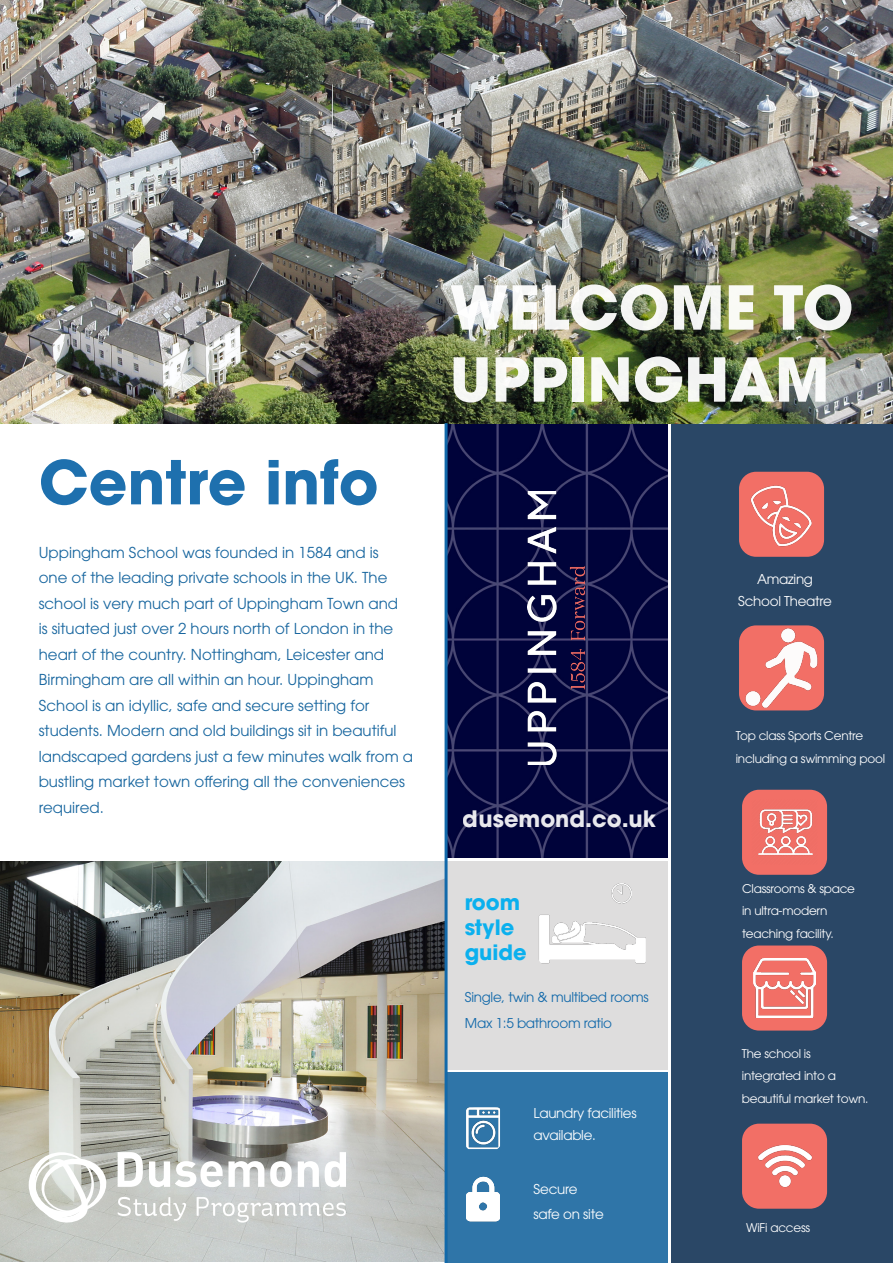
<style>
.page{position:relative;width:893px;height:1263px;background:#fff}
.page>*{position:absolute;margin:0;border:0;box-sizing:border-box;transform-origin:0 0}
.t1{font:700 60px/72px "ITC Avant Garde Pro";color:#fff}
.t2{font:700 60px "ITC Avant Garde Pro";color:#1269aa}
.t3{font:700 22.5px "ITC Avant Garde Pro";color:#fff}
.t4{font:700 21px/25.2px "ITC Avant Garde Pro";color:#00aeef}
.BodyCopy{font:15px/25.5px "ITC Avant Garde Pro";color:#18669f}
.t5{font:13.5px "ITC Avant Garde Pro";letter-spacing:-.02em;color:#fff}
.t6{font:13.5px "ITC Avant Garde Pro";letter-spacing:-.02em;color:#1269aa}
.t7{font:12px/22.5px "ITC Avant Garde Pro";letter-spacing:-.02em;color:#fff}
</style>
<div class="page">
<div style="left:671px;top:423px;width:222px;height:840px;background:#2a4766"></div>
<div style="left:446px;top:861px;width:222px;height:208px;background:#dbdada"></div>
<img style="left:448px;top:423px;width:220px;height:434px">
<img style="left:0;top:0;width:893px;height:423px">
<img style="left:0;top:861px;width:445px;height:400px">
<hr style="left:445px;top:423px;width:3px;height:840px;background:#1269aa">
<div style="left:739px;top:472px;width:85px;height:85px;background:#f26f66;border-radius:17px"></div>
<img style="left:539px;top:883px;width:107px;height:81px">
<div style="left:739px;top:625px;width:85px;height:85px;background:#f26f66;border-radius:17px"></div>
<img style="left:739px;top:627px;width:85px;height:82px">
<div style="left:742px;top:790px;width:85px;height:85px;background:#f26f66;border-radius:17px"></div>
<img style="left:758px;top:809px;width:55px;height:47px">
<div style="left:742px;top:945px;width:85px;height:85px;background:#f26f66;border-radius:17px"></div>
<img style="left:753px;top:958px;width:63px;height:60px">
<div style="left:742px;top:1124px;width:85px;height:85px;background:#f26f66;border-radius:17px"></div>
<img style="left:742px;top:1138px;width:85px;height:57px">
<div style="left:448px;top:1072px;width:220px;height:191px;background:#2f75a8"></div>
<img style="left:466px;top:1107px;width:34px;height:42px">
<svg style="left:466px;top:1177px;width:34px;height:44px"></svg>
<svg style="left:29px;top:1152px;width:80px;height:75px"></svg>
<svg style="left:118px;top:1197px;width:68px;height:24px"></svg>
<svg style="left:197px;top:1197px;width:149px;height:25px"></svg>
<svg style="left:118px;top:1152px;width:25px;height:35px"></svg>
<svg style="left:149px;top:1161px;width:115px;height:26px"></svg>
<svg style="left:270px;top:1161px;width:22px;height:26px"></svg>
<svg style="left:298px;top:1161px;width:21px;height:26px"></svg>
<svg style="left:325px;top:1152px;width:21px;height:35px"></svg>
<img style="left:528px;top:491px;width:56px;height:273px">
<img style="left:750px;top:485px;width:62px;height:62px">
<h1 class="t2" style="left:39px;top:442px;width:341px">Centre info</h1>
<p class="BodyCopy" style="left:39px;top:539px;width:376px">Uppingham School was founded in 1584 and is<br>one of the leading private schools in the UK. The school is very much part of Uppingham Town and<br>is situated just over 2 hours north of London in the heart of the country. Nottingham, Leicester and Birmingham are all within an hour. Uppingham School is an idyllic, safe and secure setting for students. Modern and old buildings sit in beautiful landscaped gardens just a few minutes walk from a bustling market town offering all the conveniences required.</p>
<h1 class="t1" style="left:450px;top:271px;width:405px">WELCOME TO<br>UPPINGHAM</h1>
<p class="t5" style="left:757px;top:570px;width:58px">Amazing</p>
<p class="t5" style="left:738px;top:593px;width:95px">School Theatre</p>
<h2 class="t3" style="left:463px;top:804px;width:195px">dusemond.co.uk</h2>
<h3 class="t4" style="left:464px;top:889px;width:64px">room style guide</h3>
<p class="t6" style="left:465px;top:989px;width:185px">Single, twin &amp; multibed rooms</p>
<p class="t6" style="left:465px;top:1014px;width:149px">Max 1:5 bathroom ratio</p>
<p class="t5" style="left:533px;top:1104px;width:105px">Laundry facilities</p>
<p class="t5" style="left:533px;top:1127px;width:64px">available.</p>
<p class="t5" style="left:533px;top:1180px;width:46px">Secure</p>
<p class="t5" style="left:533px;top:1206px;width:72px">safe on site</p>
<p class="t7" style="left:736px;top:724px;width:151px">Top class Sports Centre including a swimming pool</p>
<p class="t7" style="left:742px;top:877px;width:115px">Classrooms &amp; space in ultra-modern teaching facility.</p>
<p class="t7" style="left:742px;top:1042px;width:70px">The school is</p>
<p class="t7" style="left:742px;top:1064px;width:96px">integrated into a</p>
<p class="t7" style="left:742px;top:1087px;width:128px">beautiful market town.</p>
<p class="t7" style="left:746px;top:1216px;width:65px">WiFi access</p>
</div>
